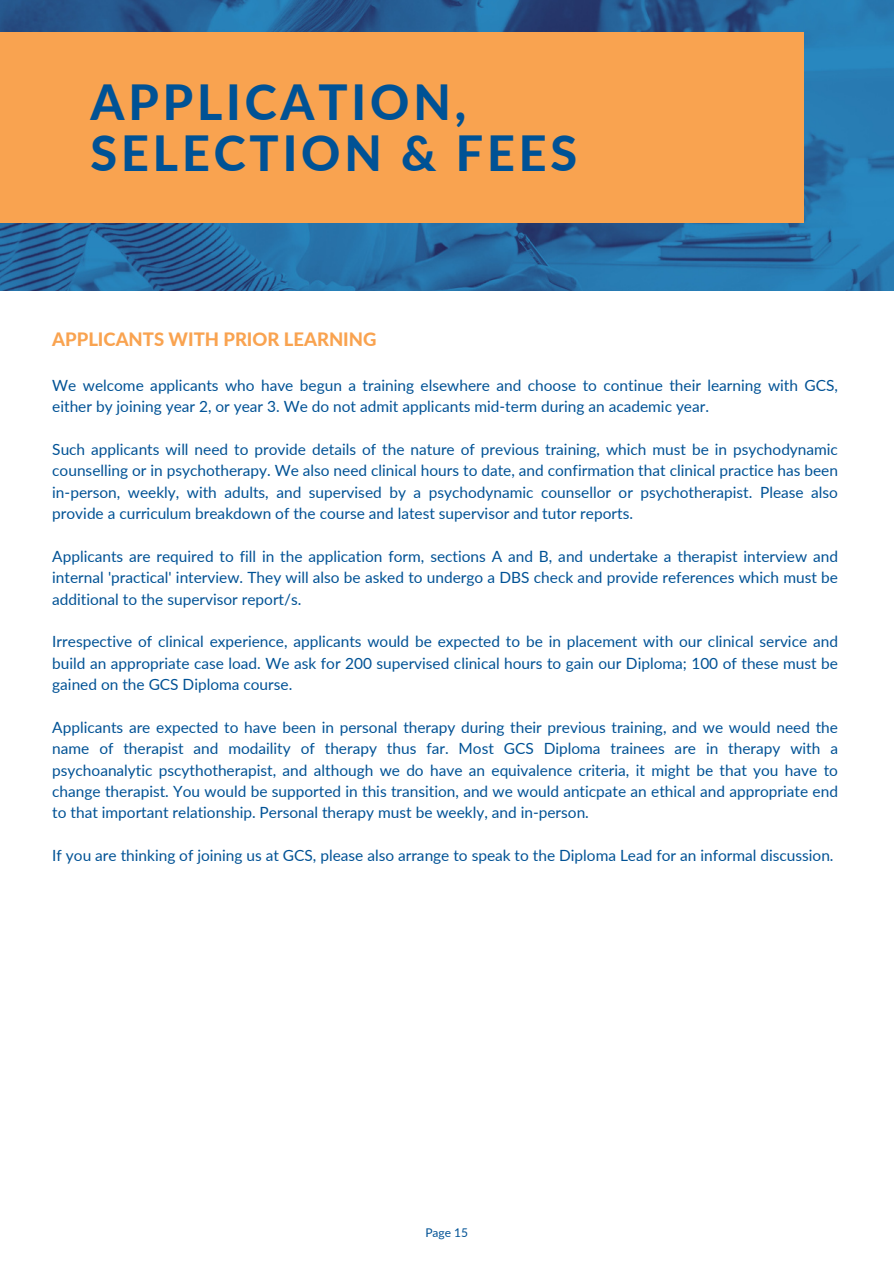
<style>
.page{position:relative;width:894px;height:1264px;background:#fff}
.page>*{position:absolute;margin:0;border:0;box-sizing:border-box;transform-origin:0 0}
.t1{font:800 48.45px/50.7px "Lato";letter-spacing:.08em;color:#005295}
.t2{font:800 18.45px "Lato";color:#f9a350}
.t3{font:15.45px/21.3px "Lato";color:#005295;text-align:justify}
.t4{font:12px "Lato";color:#005295}
</style>
<div class="page">
<img style="left:0;top:0;width:893px;height:290px">
<div style="left:0;top:33px;width:803px;height:190px;background:#f9a350"></div>
<h1 class="t1" style="left:91px;top:76px;width:488px">APPLICATION,<br>SELECTION &amp; FEES</h1>
<h2 class="t2" style="left:52px;top:327px;width:325px">APPLICANTS WITH PRIOR LEARNING</h2>
<h3 class="t3" style="left:52px;top:374px;width:787px">We welcome applicants who have begun a training elsewhere and choose to continue their learning with GCS, either by joining year 2, or year 3. We do not admit applicants mid-term during an academic year.</h3>
<h3 class="t3" style="left:52px;top:438px;width:787px">Such applicants will need to provide details of the nature of previous training, which must be in psychodynamic counselling or in psychotherapy. We also need clinical hours to date, and confirmation that clinical practice has been in-person, weekly, with adults, and supervised by a psychodynamic counsellor or psychotherapist. Please also provide a curriculum breakdown of the course and latest supervisor and tutor reports.</h3>
<h3 class="t3" style="left:52px;top:545px;width:787px">Applicants are required to fill in the application form, sections A and B, and undertake a therapist interview and internal 'practical' interview. They will also be asked to undergo a DBS check and provide references which must be additional to the supervisor report/s.</h3>
<h3 class="t3" style="left:52px;top:630px;width:787px">Irrespective of clinical experience, applicants would be expected to be in placement with our clinical service and build an appropriate case load. We ask for 200 supervised clinical hours to gain our Diploma; 100 of these must be gained on the GCS Diploma course.</h3>
<h3 class="t3" style="left:52px;top:716px;width:787px">Applicants are expected to have been in personal therapy during their previous training, and we would need the name of therapist and modaility of therapy thus far. Most GCS Diploma trainees are in therapy with a psychoanalytic pscythotherapist, and although we do have an equivalence criteria, it might be that you have to change therapist. You would be supported in this transition, and we would anticpate an ethical and appropriate end to that important relationship. Personal therapy must be weekly, and in-person.</h3>
<h3 class="t3" style="left:52px;top:844px;width:782px">If you are thinking of joining us at GCS, please also arrange to speak to the Diploma Lead for an informal discussion.</h3>
<p class="t4" style="left:425px;top:1225px;width:44px">Page 15</p>
</div>
